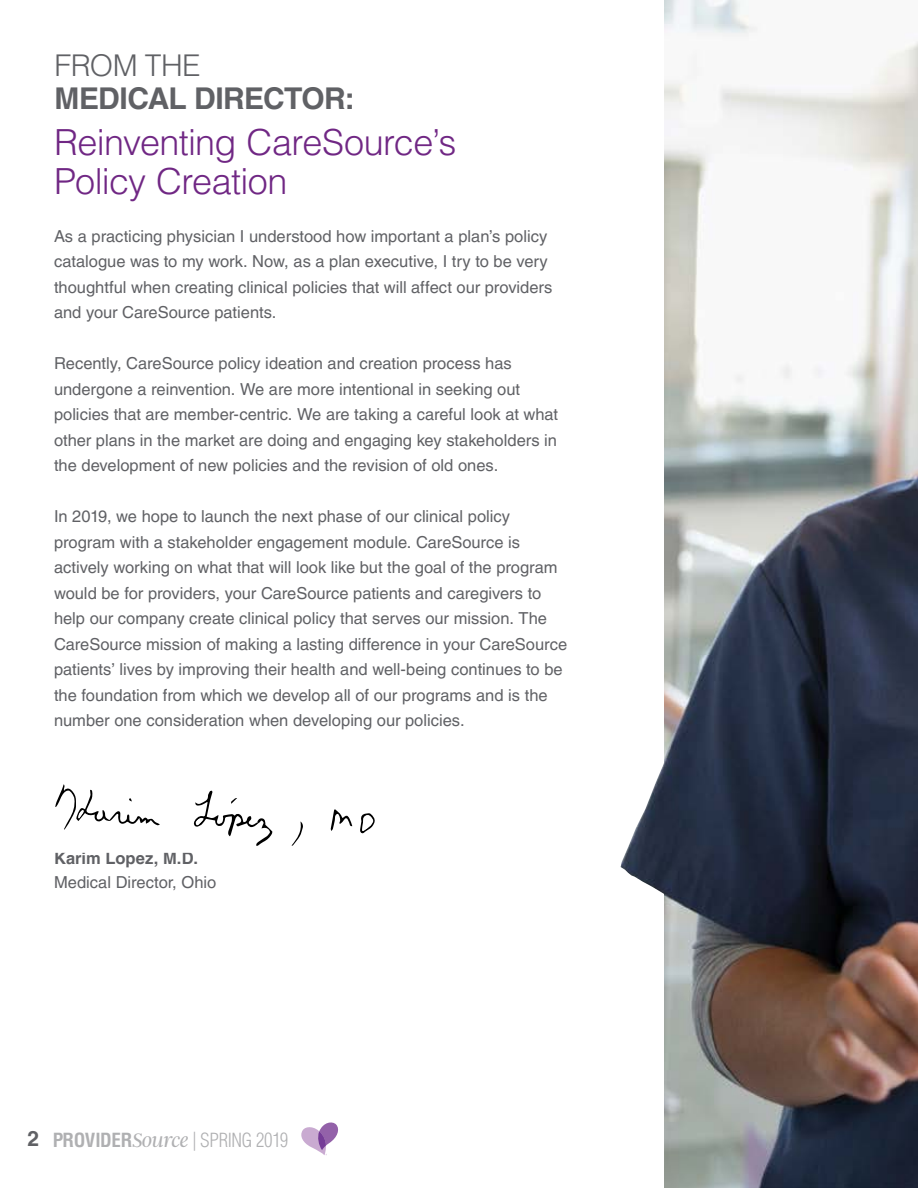
<style>
.page{position:relative;width:918px;height:1188px;background:#fff}
.page>*{position:absolute;margin:0;border:0;box-sizing:border-box;transform-origin:0 0}
.t1{font:300 36px/39px "Helvetica LT Pro";letter-spacing:-.02em;color:#702784}
.t2{font:700 30px "Helvetica LT Pro";letter-spacing:-.025em;color:#606165}
.t3{font:300 30px "Helvetica LT Pro";letter-spacing:-.02em;color:#606165}
.t4{font:700 21px "Helvetica LT Pro";color:#606165}
.t5{font:300 condensed 19.05px "Helvetica LT Pro";letter-spacing:-.02em;color:#606165}
.t6{font:16.5px/25.5px "Helvetica LT Pro";color:#606165}
.t7{font:700 16.5px "Helvetica LT Pro";letter-spacing:.005em;color:#606165}
.s1{font-weight:700}
.s2{font-family:"Argent CF";font-style:italic;font-stretch:normal;font-size:21.45px}
</style>
<div class="page">
<svg style="left:301px;top:1122px;width:37px;height:33px"></svg>
<img style="left:664px;top:0;width:254px;height:1188px">
<img style="left:621px;top:743px;width:59px;height:160px">
<svg style="left:55px;top:784px;width:320px;height:62px"></svg>
<h2 class="t3" style="left:55px;top:46px;width:147px">FROM THE</h2>
<h2 class="t2" style="left:55px;top:80px;width:302px">MEDICAL DIRECTOR:</h2>
<h1 class="t1" style="left:54px;top:122px;width:404px">Reinventing CareSource’s<br>Policy Creation</h1>
<p class="t6" style="left:54px;top:223px;width:500px">As a practicing physician I understood how important a plan’s policy catalogue was to my work. Now, as a plan executive, I try to be very thoughtful when creating clinical policies that will affect our providers and your CareSource patients.</p>
<p class="t6" style="left:54px;top:351px;width:506px">Recently, CareSource policy ideation and creation process has undergone a reinvention. We are more intentional in seeking out policies that are member-centric. We are taking a careful look at what other plans in the market are doing and engaging key stakeholders in the development of new policies and the revision of old ones.</p>
<p class="t6" style="left:54px;top:504px;width:515px">In 2019, we hope to launch the next phase of our clinical policy program with a stakeholder engagement module. CareSource is actively working on what that will look like but the goal of the program would be for providers, your CareSource patients and caregivers to help our company create clinical policy that serves our mission. The CareSource mission of making a lasting difference in your CareSource patients’ lives by improving their health and well-being continues to be the foundation from which we develop all of our programs and is the number one consideration when developing our policies.</p>
<p class="t7" style="left:54px;top:848px;width:145px">Karim Lopez, M.D.</p>
<p class="t6" style="left:54px;top:870px;width:164px">Medical Director, Ohio</p>
<p class="t4" style="left:27px;top:1126px;width:13px">2</p>
<p class="t5" style="left:52px;top:1128px;width:238px"><span class="s1">PROVIDER</span><span class="s2">Source</span> | SPRING 2019</p>
</div>
